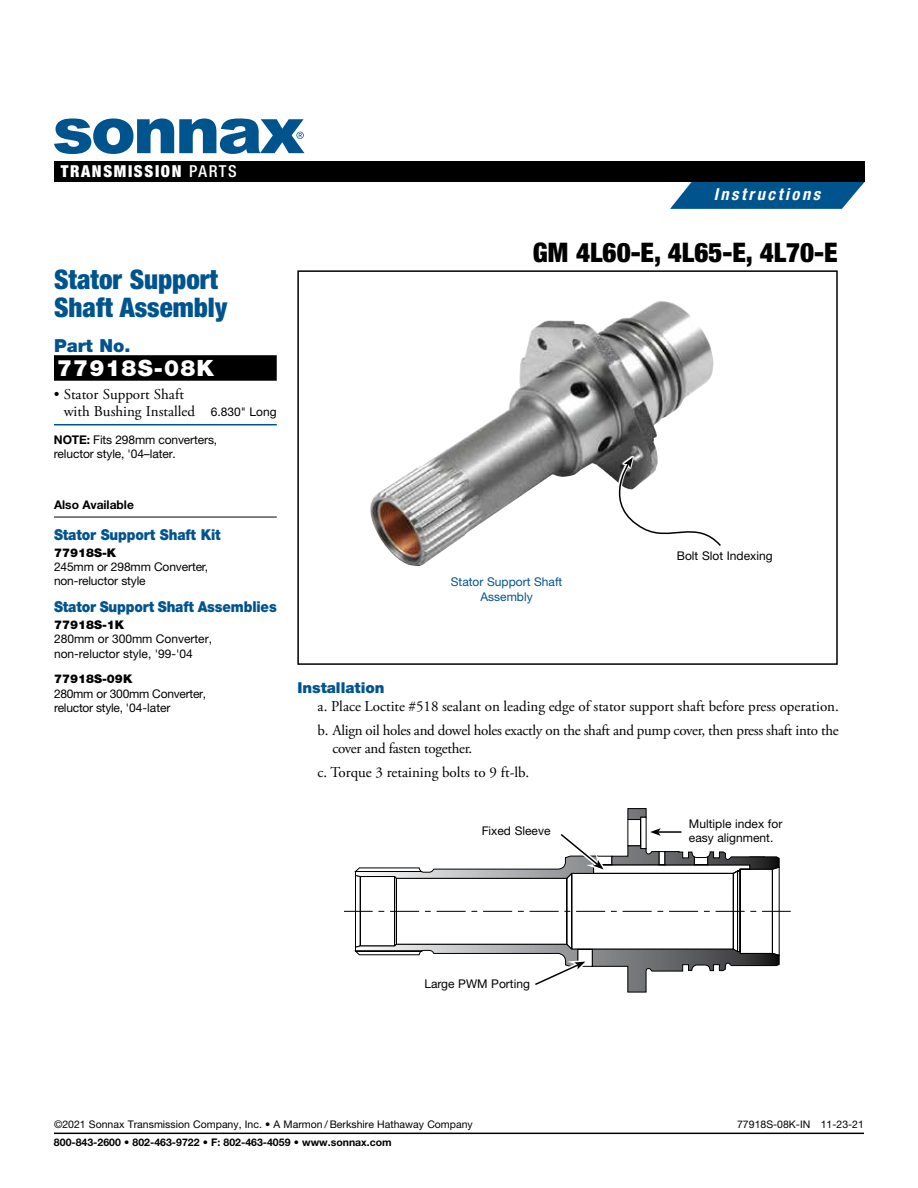
<style>
.page{position:relative;width:918px;height:1188px;background:#fff}
.page>*{position:absolute;margin:0;border:0;box-sizing:border-box;transform-origin:0 0}
.t1{font:900 condensed 27px/27.8px "Helvetica Neue LT Std";color:#00548e}
.t2{font:900 condensed 27px "Helvetica Neue LT Std";color:#000}
.t3{font:900 22.5px "Helvetica Neue LT Std";letter-spacing:.05em;color:#fff}
.t4{font:900 18px "Helvetica Neue LT Std";color:#00548e}
.t5{font:900 condensed 16.5px "Helvetica Neue LT Std";letter-spacing:.1em;color:#fff}
.t6{font:italic 700 condensed 16.5px "Helvetica Neue LT Std";letter-spacing:.155em;color:#fff}
.t7{font:15px/24px "Adobe Garamond Pro";color:#000}
.t8{font:900 15px "Helvetica Neue LT Std";letter-spacing:-.01em;color:#00548e;scale:.9 1}
.t9{font:900 15px "Helvetica Neue LT Std";letter-spacing:-.01em;color:#00548e}
.t10{font:12px/14.4px "Helvetica Neue LT Std";color:#000}
.t11{font:12px/14.4px "Helvetica Neue LT Std";letter-spacing:-.02em;color:#000}
.t12{font:900 12px "Helvetica Neue LT Std";color:#000}
.t13{font:12px/14.4px "Helvetica Neue LT Std";color:#00548e;text-align:center}
.t14{font:700 12px "Helvetica Neue LT Std";color:#000}
.t15{font:10.5px "Helvetica Neue LT Std";color:#000}
.t16{font:700 10.5px "Helvetica Neue LT Std";color:#000}
.s1{font-weight:500}
.s2{font-family:"Adobe Garamond Pro";font-weight:400;font-size:15px;color:#000}
.s3{font-family:"Helvetica Neue LT Std";font-size:12px}
.s4{font-weight:700}
</style>
<div class="page">
<div style="left:54px;top:355px;width:223px;height:26px;background:#000"></div>
<hr style="left:54px;top:424px;width:223px;height:1px;background:#00548e">
<hr style="left:54px;top:517px;width:223px;height:1px;background:#000">
<svg style="left:355px;top:808px;width:425px;height:184px"></svg>
<svg style="left:762px;top:911px;width:29px;height:1px"></svg>
<svg style="left:716px;top:911px;width:40px;height:1px"></svg>
<svg style="left:669px;top:911px;width:29px;height:1px"></svg>
<svg style="left:623px;top:911px;width:40px;height:1px"></svg>
<svg style="left:576px;top:911px;width:29px;height:1px"></svg>
<svg style="left:530px;top:911px;width:40px;height:1px"></svg>
<svg style="left:483px;top:911px;width:29px;height:1px"></svg>
<svg style="left:437px;top:911px;width:40px;height:1px"></svg>
<svg style="left:390px;top:911px;width:29px;height:1px"></svg>
<svg style="left:344px;top:911px;width:40px;height:1px"></svg>
<svg style="left:555px;top:829px;width:52px;height:43px"></svg>
<hr style="left:663px;top:830px;width:18px;height:4px;background:#fff">
<hr style="left:658px;top:831px;width:23px;height:2px;background:#000">
<svg style="left:650px;top:824px;width:21px;height:16px"></svg>
<svg style="left:530px;top:959px;width:59px;height:31px"></svg>
<img style="left:370px;top:301px;width:344px;height:265px">
<div style="left:297px;top:270px;width:541px;height:395px;border:2px solid #000"></div>
<div style="left:652px;top:507px;width:5px;height:56px;background:#fff"></div>
<svg style="left:616px;top:457px;width:105px;height:91px"></svg>
<hr style="left:54px;top:1133px;width:810px;height:1px;background:#000">
<svg style="left:670px;top:182px;width:195px;height:27px;background:#1e689b"></svg>
<div style="left:54px;top:161px;width:811px;height:21px;background:#000"></div>
<svg style="left:54px;top:119px;width:250px;height:35px"></svg>
<p class="t5" style="left:61px;top:161px;width:178px">TRANSMISSION <span class="s1">PARTS</span></p>
<h1 class="t1" style="left:54px;top:265px;width:175px">Stator Support<br>Shaft Assembly</h1>
<p class="t4" style="left:54px;top:335px;width:78px">Part No.</p>
<h2 class="t3" style="left:57px;top:355px;width:172px">77918S-08K<span class="s2">St</span></h2>
<p class="t7" style="left:64px;top:387px;width:215px;line-height:16.5px;text-indent:-10px">• Stator Support Shaft<br>with Bushing Installed <span class="s3">6.830" Long</span></p>
<p class="t10" style="left:54px;top:432px;width:165px"><span class="s4">NOTE:</span> Fits 298mm converters, reluctor style, '04–later.</p>
<p class="t14" style="left:54px;top:497px;width:81px">Also Available</p>
<p class="t8" style="left:54px;top:526px;width:187px">Stator Support Shaft Kit</p>
<p class="t12" style="left:54px;top:545px;width:64px">77918S-K</p>
<p class="t10" style="left:54px;top:559px;width:156px">245mm or 298mm Converter, non-reluctor style</p>
<p class="t8" style="left:54px;top:598px;width:249px">Stator Support Shaft Assemblies</p>
<p class="t12" style="left:54px;top:617px;width:72px">77918S-1K</p>
<p class="t10" style="left:54px;top:632px;width:160px">280mm or 300mm Converter, non-reluctor style, '99-'04</p>
<p class="t12" style="left:54px;top:672px;width:80px">77918S-09K</p>
<p class="t11" style="left:54px;top:686px;width:154px">280mm or 300mm Converter, reluctor style, '04-later</p>
<p class="t6" style="left:714px;top:185px;width:108px">Instructions</p>
<h1 class="t2" style="left:533px;top:236px;width:306px">GM 4L60-E, 4L65-E, 4L70-E</h1>
<p class="t13" style="left:451px;top:575px;width:113px">Stator Support Shaft<br>Assembly</p>
<p class="t10" style="left:677px;top:549px;width:97px">Bolt Slot Indexing</p>
<p class="t9" style="left:297px;top:679px;width:89px">Installation</p>
<p class="t7" style="left:318px;top:695px;width:523px">a. Place Loctite #518 sealant on leading edge of stator support shaft before press operation. b. Align oil holes and dowel holes exactly on the shaft and pump cover, then press shaft into the</p>
<p class="t7" style="left:318px;top:737px;width:213px;text-indent:15px">cover and fasten together.<br>c. Torque 3 retaining bolts to 9 ft-lb.</p>
<p class="t10" style="left:482px;top:823px;width:70px">Fixed Sleeve</p>
<p class="t10" style="left:689px;top:816px;width:95px">Multiple index for easy alignment.</p>
<p class="t10" style="left:424px;top:976px;width:107px">Large PWM Porting</p>
<p class="t15" style="left:54px;top:1118px;width:420px">©2021 Sonnax Transmission Company, Inc. • A Marmon / Berkshire Hathaway Company</p>
<p class="t15" style="left:737px;top:1118px;width:128px">77918S-08K-IN 11-23-21</p>
<p class="t16" style="left:54px;top:1136px;width:339px">800-843-2600 • 802-463-9722 • F: 802-463-4059 • www.sonnax.com</p>
</div>
